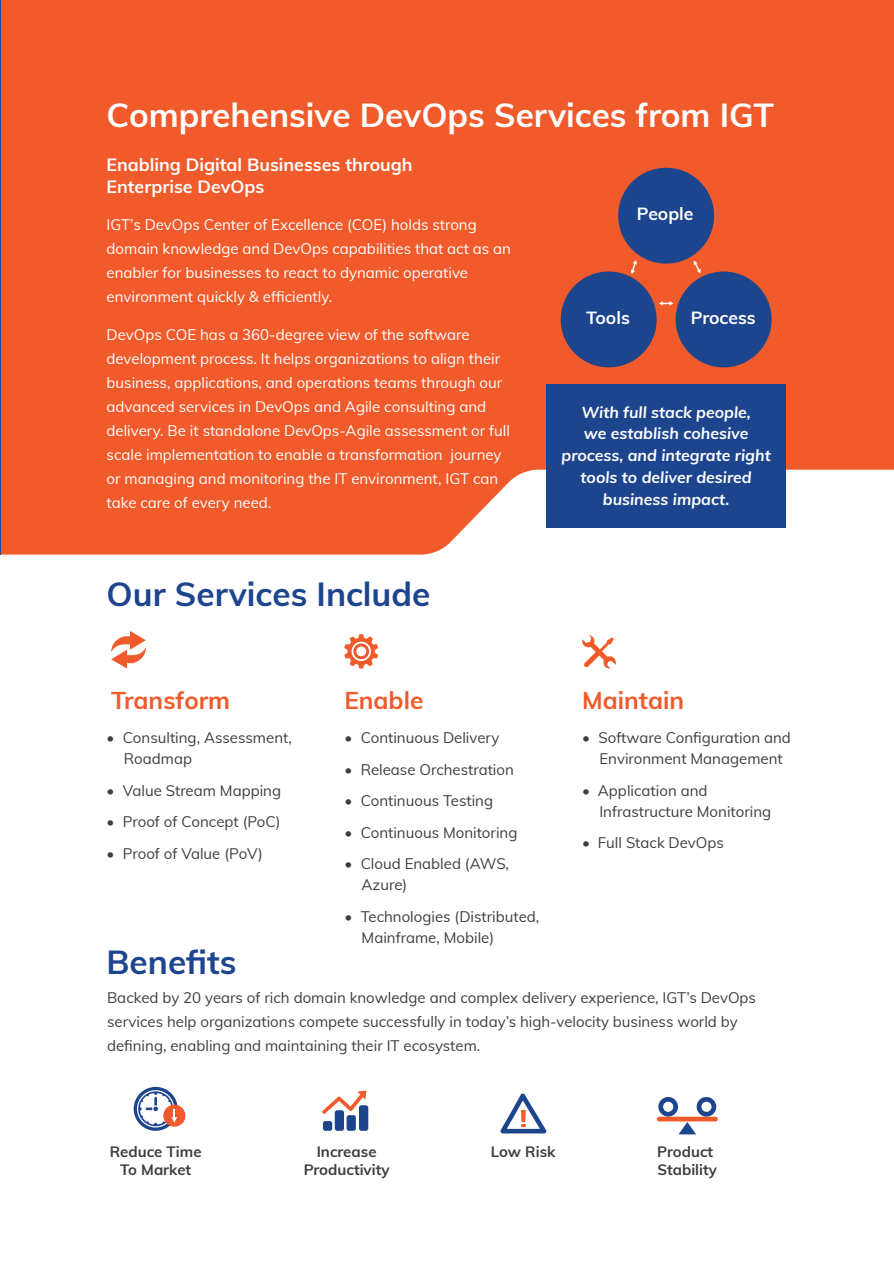
<style>
.page{position:relative;width:894px;height:1263px;background:#fff}
.page>*{position:absolute;margin:0;border:0;box-sizing:border-box;transform-origin:0 0}
.t1{font:700 33.3px "Muli";color:#fff}
.t2{font:700 33.3px "Muli";color:#1d458e}
.t3{font:700 24.3px "Muli";color:#f15a2a}
.t4{font:700 17.85px/21.3px "Muli";color:#fff}
.t5{font:700 17.55px "Muli";color:#fff}
.t6{font:italic 700 15.9px/21.9px "Muli";color:#fff;text-align:center}
.t7{font:15px/21px "Muli";color:#3e3e3f}
.t8{font:15px/24px "Muli";color:#fff}
.t9{font:700 15px/18px "Muli";color:#3e3e3f;text-align:center}
</style>
<div class="page">
<div style="left:1px;top:0;width:892px;height:555px;background:#f15a2a"></div>
<div style="left:618px;top:168px;width:95px;height:96px;background:#1d458e;border-radius:50%"></div>
<div style="left:675px;top:271px;width:96px;height:96px;background:#1d458e;border-radius:50%"></div>
<div style="left:560px;top:271px;width:96px;height:96px;background:#1d458e;border-radius:50%"></div>
<svg style="left:658px;top:301px;width:15px;height:5px"></svg>
<svg style="left:693px;top:261px;width:7px;height:12px"></svg>
<svg style="left:630px;top:260px;width:6px;height:14px"></svg>
<div style="left:163px;top:1105px;width:22px;height:22px;background:#f15a2a;border-radius:50%"></div>
<svg style="left:134px;top:1087px;width:43px;height:44px"></svg>
<svg style="left:322px;top:1090px;width:44px;height:24px"></svg>
<div style="left:323px;top:1121px;width:9px;height:10px;background:#1d458e;border-radius:2px"></div>
<div style="left:346px;top:1115px;width:10px;height:16px;background:#1d458e;border-radius:2px"></div>
<div style="left:359px;top:1105px;width:9px;height:26px;background:#1d458e;border-radius:3px"></div>
<div style="left:334px;top:1110px;width:10px;height:21px;background:#1d458e;border-radius:2px"></div>
<svg style="left:500px;top:1093px;width:46px;height:40px"></svg>
<svg style="left:656px;top:1097px;width:61px;height:37px"></svg>
<svg style="left:344px;top:634px;width:34px;height:35px"></svg>
<svg style="left:111px;top:631px;width:35px;height:37px"></svg>
<svg style="left:582px;top:635px;width:34px;height:34px"></svg>
<div style="left:546px;top:385px;width:239px;height:143px;background:#1d458e"></div>
<hr style="left:0;top:0;width:1px;height:555px;background:#1d458e">
<h1 class="t1" style="left:106px;top:90px;width:668px">Comprehensive DevOps Services from IGT</h1>
<p class="t4" style="left:106px;top:153px;width:307px">Enabling Digital Businesses through<br>Enterprise DevOps</p>
<p class="t8" style="left:106px;top:212px;width:406px">IGT’s DevOps Center of Excellence (COE) holds strong domain knowledge and DevOps capabilities that act as an enabler for businesses to react to dynamic operative environment quickly &amp; efficiently.</p>
<p class="t8" style="left:106px;top:322px;width:405px">DevOps COE has a 360-degree view of the software development process. It helps organizations to align their business, applications, and operations teams through our advanced services in DevOps and Agile consulting and delivery. Be it standalone DevOps-Agile assessment or full scale implementation to enable a transformation journey or managing and monitoring the IT environment, IGT can take care of every need.</p>
<p class="t5" style="left:636px;top:201px;width:58px">People</p>
<p class="t5" style="left:585px;top:305px;width:45px">Tools</p>
<p class="t5" style="left:690px;top:305px;width:66px">Process</p>
<p class="t6" style="left:561px;top:400px;width:211px">With full stack people,<br>we establish cohesive process, and integrate right tools to deliver desired business impact.</p>
<h1 class="t2" style="left:106px;top:569px;width:325px">Our Services Include</h1>
<h2 class="t3" style="left:111px;top:683px;width:120px">Transform</h2>
<h2 class="t3" style="left:344px;top:683px;width:80px">Enable</h2>
<h2 class="t3" style="left:582px;top:683px;width:104px">Maintain</h2>
<p class="t7" style="left:124px;top:727px;width:170px;text-indent:-17px">• Consulting, Assessment,<br>Roadmap</p>
<p class="t7" style="left:106px;top:779px;width:176px">• Value Stream Mapping</p>
<p class="t7" style="left:106px;top:811px;width:175px">• Proof of Concept (PoC)</p>
<p class="t7" style="left:106px;top:842px;width:158px">• Proof of Value (PoV)</p>
<p class="t7" style="left:599px;top:727px;width:193px;text-indent:-17px">• Software Configuration and<br>Environment Management</p>
<p class="t7" style="left:599px;top:779px;width:173px;text-indent:-17px">• Application and<br>Infrastructure Monitoring</p>
<p class="t7" style="left:582px;top:832px;width:143px">• Full Stack DevOps</p>
<p class="t7" style="left:344px;top:727px;width:156px">• Continuous Delivery</p>
<p class="t7" style="left:344px;top:758px;width:171px">• Release Orchestration</p>
<p class="t7" style="left:344px;top:790px;width:150px">• Continuous Testing</p>
<p class="t7" style="left:344px;top:821px;width:174px">• Continuous Monitoring</p>
<p class="t7" style="left:361px;top:853px;width:149px;text-indent:-17px">• Cloud Enabled (AWS,<br>Azure)</p>
<p class="t7" style="left:361px;top:905px;width:179px;text-indent:-17px">• Technologies (Distributed,<br>Mainframe, Mobile)</p>
<h1 class="t2" style="left:106px;top:938px;width:131px">Benefits</h1>
<p class="t7" style="left:107px;top:984px;width:650px;line-height:24px">Backed by 20 years of rich domain knowledge and complex delivery experience, IGT’s DevOps services help organizations compete successfully in today’s high-velocity business world by defining, enabling and maintaining their IT ecosystem.</p>
<p class="t9" style="left:110px;top:1142px;width:93px">Reduce Time<br>To Market</p>
<p class="t9" style="left:303px;top:1142px;width:87px">Increase<br>Productivity</p>
<p class="t9" style="left:490px;top:1142px;width:66px">Low Risk</p>
<p class="t9" style="left:657px;top:1142px;width:61px;text-align:left">Product<br>Stability</p>
</div>
